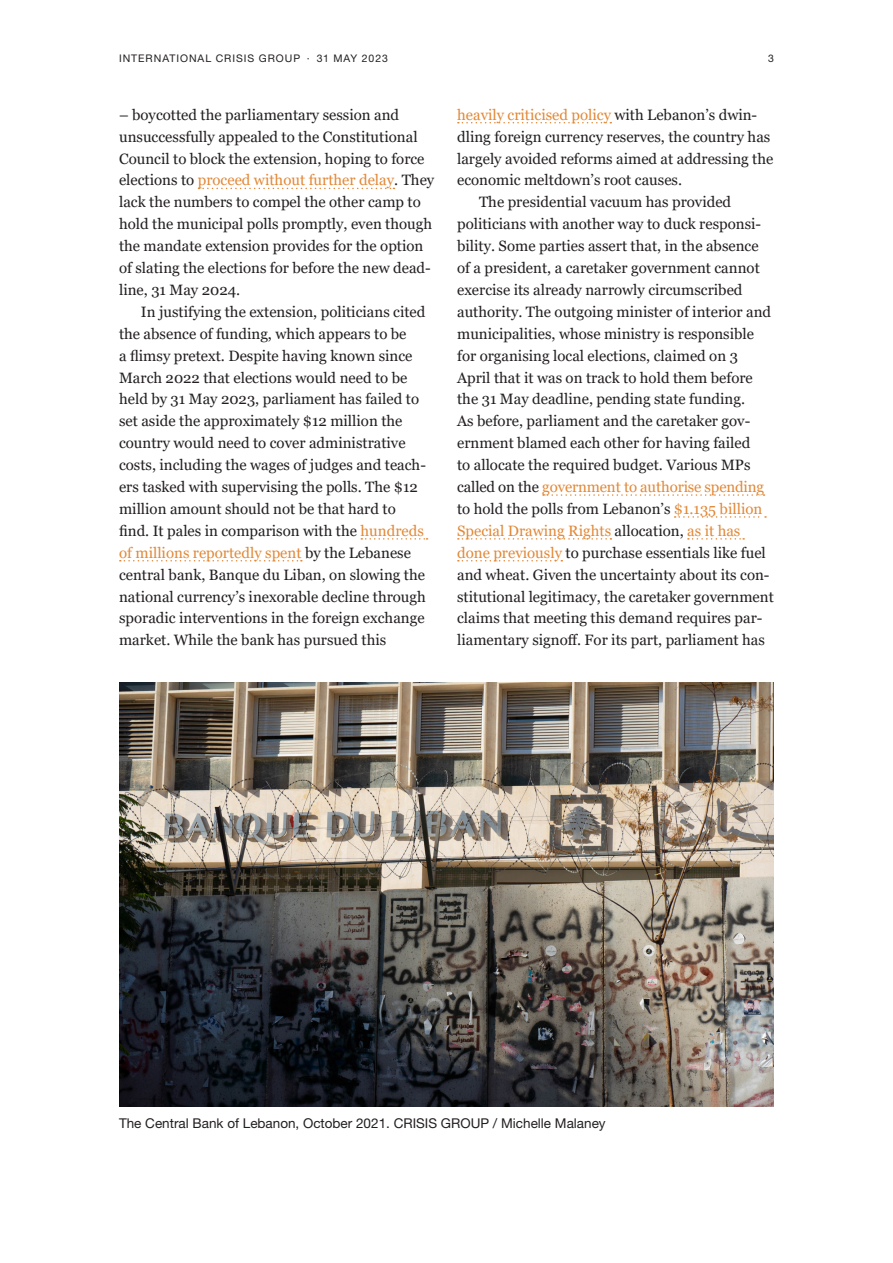
<style>
.page{position:relative;width:893px;height:1263px;background:#fff}
.page>*{position:absolute;margin:0;border:0;box-sizing:border-box;transform-origin:0 0}
.body_text{font:15px/21.9px "Georgia";color:#231f20}
.t1{font:13.5px "Helvetica Neue LT Pro";color:#231f20}
.t2{font:10.5px "Helvetica Neue LT Pro";letter-spacing:.09em;color:#231f20}
.s1{color:#e28938}
</style>
<div class="page">
<svg style="left:199px;top:188px;width:195px;height:1px"></svg>
<svg style="left:361px;top:538px;width:67px;height:2px"></svg>
<svg style="left:120px;top:560px;width:182px;height:1px"></svg>
<svg style="left:458px;top:122px;width:153px;height:1px"></svg>
<svg style="left:543px;top:494px;width:221px;height:2px"></svg>
<svg style="left:675px;top:516px;width:91px;height:2px"></svg>
<svg style="left:458px;top:538px;width:153px;height:2px"></svg>
<svg style="left:688px;top:538px;width:56px;height:2px"></svg>
<svg style="left:458px;top:560px;width:104px;height:1px"></svg>
<img style="left:119px;top:683px;width:655px;height:423px">
<p class="t2" style="left:119px;top:51px;width:270px">INTERNATIONAL CRISIS GROUP · 31 MAY 2023</p>
<p class="t2" style="left:768px;top:51px;width:7px">3</p>
<p class="body_text" style="left:119px;top:104px;width:317px">– boycotted the parliamentary session and unsuccessfully appealed to the Constitutional Council to block the extension, hoping to force elections to <span class="s1">proceed without further delay</span>. They lack the numbers to compel the other camp to hold the municipal polls promptly, even though the mandate extension provides for the option of slating the elections for before the new dead&shy;line, 31 May 2024.</p>
<p class="body_text" style="left:119px;top:301px;width:308px;text-indent:22px">In justifying the extension, politicians cited the absence of funding, which appears to be<br>a flimsy pretext. Despite having known since March 2022 that elections would need to be held by 31 May 2023, parliament has failed to set aside the approximately $12 million the country would need to cover administrative costs, including the wages of judges and teach&shy;ers tasked with supervising the polls. The $12 million amount should not be that hard to find. It pales in comparison with the <span class="s1">hundreds of millions reportedly spent</span> by the Lebanese central bank, Banque du Liban, on slowing the national currency’s inexorable decline through sporadic interventions in the foreign exchange market. While the bank has pursued this</p>
<p class="body_text" style="left:457px;top:104px;width:318px"><span class="s1">heavily criticised policy</span> with Lebanon’s dwin&shy;dling foreign currency reserves, the country has largely avoided reforms aimed at addressing the economic meltdown’s root causes.</p>
<p class="body_text" style="left:457px;top:191px;width:318px;text-indent:22px">The presidential vacuum has provided politicians with another way to duck responsi&shy;bility. Some parties assert that, in the absence of a president, a caretaker government cannot exercise its already narrowly circumscribed authority. The outgoing minister of interior and municipalities, whose ministry is responsible for organising local elections, claimed on 3<br>April that it was on track to hold them before the 31 May deadline, pending state funding.<br>As before, parliament and the caretaker gov&shy;ernment blamed each other for having failed<br>to allocate the required budget. Various MPs called on the <span class="s1">government to authorise spending </span>to hold the polls from Lebanon’s <span class="s1">$1.135 billion Special Drawing Rights</span> allocation, <span class="s1">as it has done previously</span> to purchase essentials like fuel and wheat. Given the uncertainty about its con&shy;stitutional legitimacy, the caretaker government claims that meeting this demand requires par&shy;liamentary signoff. For its part, parliament has</p>
<p class="t1" style="left:119px;top:1115px;width:488px">The Central Bank of Lebanon, October 2021. CRISIS GROUP / Michelle Malaney</p>
</div>
